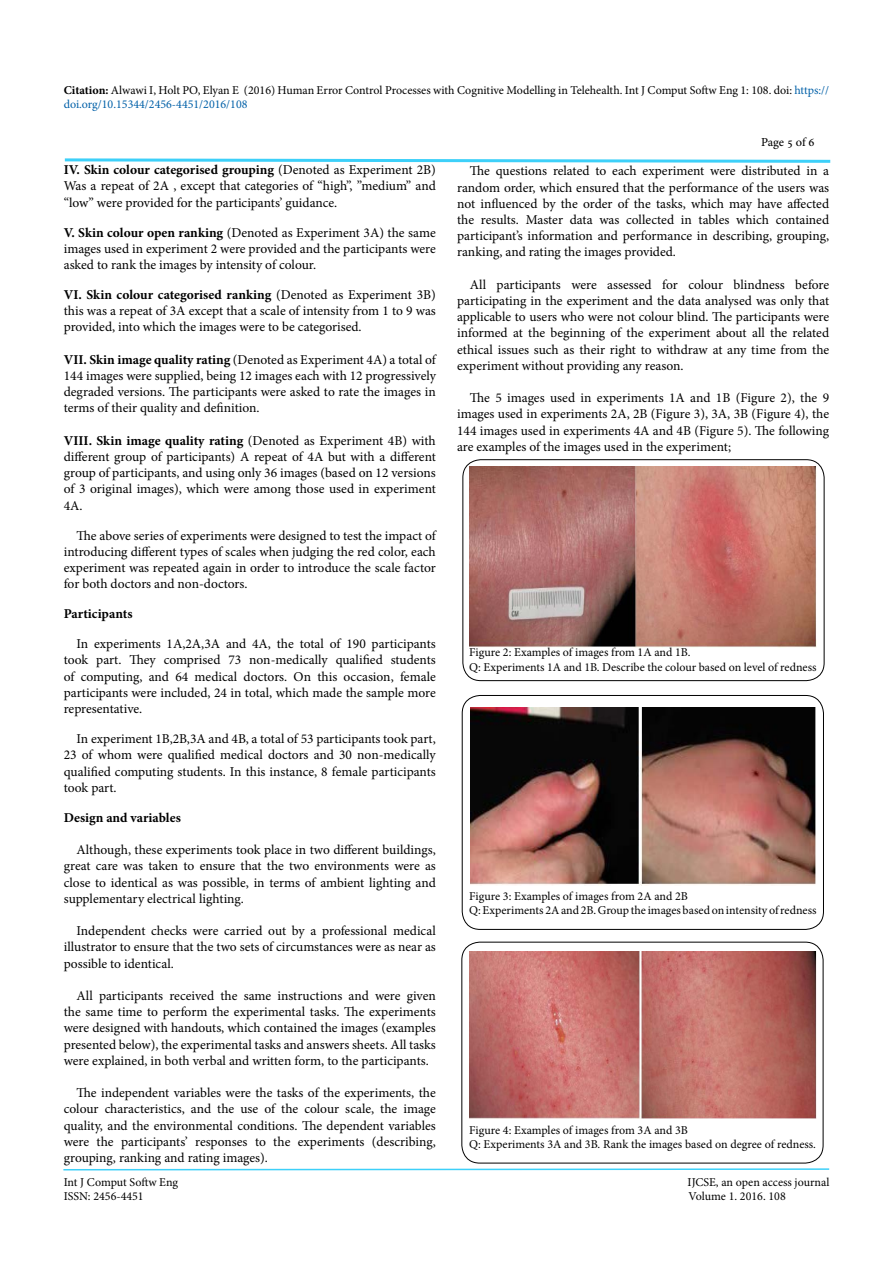
<style>
.page{position:relative;width:893px;height:1263px;background:#fff}
.page>*{position:absolute;margin:0;border:0;box-sizing:border-box;transform-origin:0 0}
.t1{font:13.5px/16.2px "Minion Pro";color:#000;text-align:justify}
.t2{font:700 13.5px "Minion Pro";color:#000}
.t3{font:12px/14.4px "Minion Pro";color:#000}
.t4{font:12px "Adobe Hebrew";letter-spacing:-.01em;color:#000}
.s1{font-weight:700}
.s2{color:#0060a8}
</style>
<div class="page">
<svg style="left:63px;top:1168px;width:767px;height:3px"></svg>
<svg style="left:64px;top:158px;width:767px;height:5px"></svg>
<img style="left:469px;top:467px;width:347px;height:181px">
<div style="left:463px;top:459px;width:361px;height:222px;border:1px solid #000;border-radius:18px"></div>
<img style="left:470px;top:707px;width:346px;height:179px">
<div style="left:462px;top:695px;width:362px;height:234px;border:1px solid #000;border-radius:18px"></div>
<img style="left:469px;top:951px;width:347px;height:168px">
<div style="left:462px;top:942px;width:361px;height:221px;border:1px solid #000;border-radius:18px"></div>
<p class="t3" style="left:64px;top:83px;width:767px"><span class="s1">Citation:</span> Alwawi I, Holt PO, Elyan E (2016) Human Error Control Processes with Cognitive Modelling in Telehealth. Int J Comput Softw Eng 1: 108. doi: <span class="s2">https:// doi.org/10.15344/2456-4451/2016/108</span></p>
<p class="t4" style="left:761px;top:135px;width:55px">Page 5 of 6</p>
<p class="t1" style="left:457px;top:163px;width:374px;text-indent:13px">The questions related to each experiment were distributed in a random order, which ensured that the performance of the users was not influenced by the order of the tasks, which may have affected the results. Master data was collected in tables which contained participant’s information and performance in describing, grouping, ranking, and rating the images provided.</p>
<p class="t1" style="left:457px;top:276px;width:374px;text-indent:13px">All participants were assessed for colour blindness before participating in the experiment and the data analysed was only that applicable to users who were not colour blind. The participants were informed at the beginning of the experiment about all the related ethical issues such as their right to withdraw at any time from the experiment without providing any reason.</p>
<p class="t1" style="left:457px;top:390px;width:374px;text-indent:13px">The 5 images used in experiments 1A and 1B (Figure 2), the 9 images used in experiments 2A, 2B (Figure 3), 3A, 3B (Figure 4), the 144 images used in experiments 4A and 4B (Figure 5). The following are examples of the images used in the experiment;</p>
<p class="t1" style="left:64px;top:162px;width:374px"><span class="s1">IV. Skin colour categorised grouping</span> (Denoted as Experiment 2B)<br>Was a repeat of 2A , except that categories of “high”, ”medium” and “low” were provided for the participants’ guidance.</p>
<p class="t1" style="left:64px;top:224px;width:374px"><span class="s1">V. Skin colour open ranking</span> (Denoted as Experiment 3A) the same images used in experiment 2 were provided and the participants were asked to rank the images by intensity of colour.</p>
<p class="t1" style="left:64px;top:287px;width:374px"><span class="s1">VI. Skin colour categorised ranking</span> (Denoted as Experiment 3B) this was a repeat of 3A except that a scale of intensity from 1 to 9 was provided, into which the images were to be categorised.</p>
<p class="t1" style="left:64px;top:351px;width:374px"><span class="s1">VII. Skin image quality rating</span> (Denoted as Experiment 4A) a total of 144 images were supplied, being 12 images each with 12 progressively degraded versions. The participants were asked to rate the images in terms of their quality and definition.</p>
<p class="t1" style="left:64px;top:432px;width:374px"><span class="s1">VIII. Skin image quality rating</span> (Denoted as Experiment 4B) with different group of participants) A repeat of 4A but with a different group of participants, and using only 36 images (based on 12 versions of 3 original images), which were among those used in experiment 4A.</p>
<p class="t1" style="left:64px;top:527px;width:374px;text-indent:13px">The above series of experiments were designed to test the impact of introducing different types of scales when judging the red color, each experiment was repeated again in order to introduce the scale factor for both doctors and non-doctors.</p>
<p class="t2" style="left:64px;top:604px;width:70px">Participants</p>
<p class="t1" style="left:64px;top:636px;width:374px;text-indent:13px">In experiments 1A,2A,3A and 4A, the total of 190 participants took part. They comprised 73 non-medically qualified students of computing, and 64 medical doctors. On this occasion, female participants were included, 24 in total, which made the sample more representative.</p>
<p class="t1" style="left:64px;top:731px;width:374px;text-indent:13px">In experiment 1B,2B,3A and 4B, a total of 53 participants took part, 23 of whom were qualified medical doctors and 30 non-medically qualified computing students. In this instance, 8 female participants took part.</p>
<p class="t2" style="left:64px;top:808px;width:119px">Design and variables</p>
<p class="t1" style="left:64px;top:842px;width:374px;text-indent:13px">Although, these experiments took place in two different buildings, great care was taken to ensure that the two environments were as close to identical as was possible, in terms of ambient lighting and supplementary electrical lighting.</p>
<p class="t1" style="left:64px;top:923px;width:374px;text-indent:13px">Independent checks were carried out by a professional medical illustrator to ensure that the two sets of circumstances were as near as possible to identical.</p>
<p class="t1" style="left:64px;top:987px;width:374px;text-indent:13px">All participants received the same instructions and were given the same time to perform the experimental tasks. The experiments were designed with handouts, which contained the images (examples presented below), the experimental tasks and answers sheets. All tasks were explained, in both verbal and written form, to the participants.</p>
<p class="t1" style="left:64px;top:1085px;width:374px;text-indent:13px">The independent variables were the tasks of the experiments, the colour characteristics, and the use of the colour scale, the image quality, and the environmental conditions. The dependent variables were the participants’ responses to the experiments (describing, grouping, ranking and rating images).</p>
<p class="t3" style="left:64px;top:1175px;width:116px">Int J Comput Softw Eng</p>
<p class="t3" style="left:688px;top:1175px;width:143px">IJCSE, an open access journal</p>
<p class="t3" style="left:64px;top:1189px;width:82px">ISSN: 2456-4451</p>
<p class="t3" style="left:689px;top:1189px;width:99px">Volume 1. 2016. 108</p>
<p class="t3" style="left:469px;top:645px;width:349px">Figure 2: Examples of images from 1A and 1B.<br>Q: Experiments 1A and 1B. Describe the colour based on level of redness</p>
<p class="t3" style="left:469px;top:889px;width:349px">Figure 3: Examples of images from 2A and 2B<br>Q: Experiments 2A and 2B. Group the images based on intensity of redness</p>
<p class="t3" style="left:469px;top:1123px;width:348px">Figure 4: Examples of images from 3A and 3B<br>Q: Experiments 3A and 3B. Rank the images based on degree of redness.</p>
</div>
